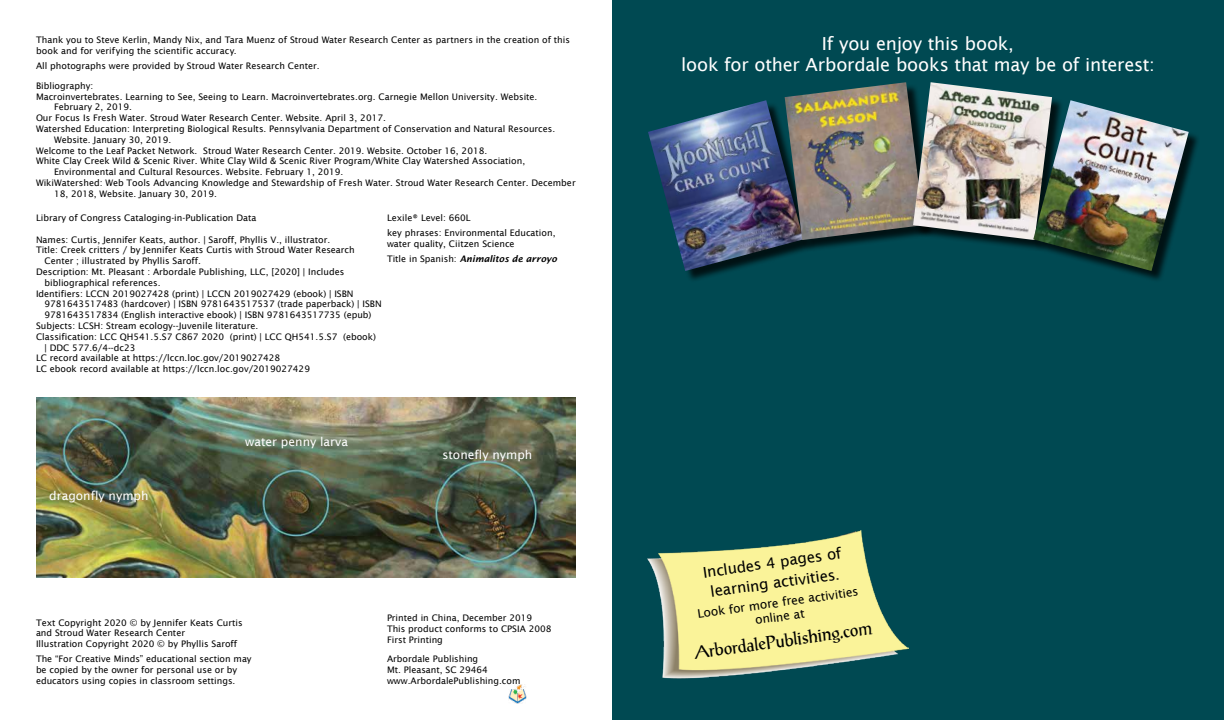
<style>
.page{position:relative;width:1224px;height:720px;background:#fff}
.page>*{position:absolute;margin:0;border:0;box-sizing:border-box;transform-origin:0 0}
.t1{font:18px/21.6px "Lucida Sans";letter-spacing:-.01em;color:#fff;text-align:center}
.t2{font:18px "Post Antiqua";color:#000}
.t3{font:15px/20.4px "Lucida Sans";color:#000;text-align:center}
.t4{font:12px "Lucida Sans";color:#fff}
.t5{font:12px/14.4px "Lucida Sans";color:#000;text-align:center}
.t6{font:9px/10.8px "Lucida Sans";color:#000}
.s1{font-weight:600;font-style:italic}
</style>
<div class="page">
<div style="left:612px;top:0;width:612px;height:720px;background:#004952"></div>
<img style="left:647px;top:530px;width:261px;height:149px">
<img style="left:36px;top:398px;width:540px;height:180px">
<img style="left:508px;top:684px;width:18px;height:20px">
<div style="left:650px;top:102px;width:165px;height:181px;background:#000;opacity:.75"></div>
<img style="left:648px;top:100px;width:155px;height:171px">
<div style="left:787px;top:84px;width:149px;height:168px;background:#000;opacity:.75"></div>
<img style="left:785px;top:82px;width:128px;height:158px">
<div style="left:915px;top:84px;width:149px;height:168px;background:#000;opacity:.75"></div>
<img style="left:913px;top:82px;width:139px;height:158px">
<div style="left:1035px;top:102px;width:166px;height:181px;background:#000;opacity:.75"></div>
<img style="left:1033px;top:100px;width:156px;height:171px">
<p class="t6" style="left:36px;top:34px;width:535px">Thank you to Steve Kerlin, Mandy Nix, and Tara Muenz of Stroud Water Research Center as partners in the creation of this book and for verifying the scientific accuracy.</p>
<p class="t6" style="left:36px;top:60px;width:285px">All photographs were provided by Stroud Water Research Center.</p>
<p class="t6" style="left:36px;top:80px;width:59px">Bibliography:</p>
<p class="t6" style="left:36px;top:91px;width:503px">Macroinvertebrates. Learning to See, Seeing to Learn. Macroinvertebrates.org. Carnegie Mellon University. Website.</p>
<p class="t6" style="left:54px;top:102px;width:79px">February 2, 2019.</p>
<p class="t6" style="left:36px;top:113px;width:351px">Our Focus Is Fresh Water. Stroud Water Research Center. Website. April 3, 2017.</p>
<p class="t6" style="left:36px;top:123px;width:521px">Watershed Education: Interpreting Biological Results. Pennsylvania Department of Conservation and Natural Resources.</p>
<p class="t6" style="left:54px;top:134px;width:119px">Website. January 30, 2019.</p>
<p class="t6" style="left:36px;top:145px;width:453px">Welcome to the Leaf Packet Network. Stroud Water Research Center. 2019. Website. October 16, 2018.</p>
<p class="t6" style="left:36px;top:156px;width:491px">White Clay Creek Wild &amp; Scenic River. White Clay Wild &amp; Scenic River Program/White Clay Watershed Association,</p>
<p class="t6" style="left:54px;top:167px;width:291px">Environmental and Cultural Resources. Website. February 1, 2019.</p>
<p class="t6" style="left:36px;top:177px;width:541px">WikiWatershed: Web Tools Advancing Knowledge and Stewardship of Fresh Water. Stroud Water Research Center. December</p>
<p class="t6" style="left:54px;top:188px;width:164px">18, 2018, Website. January 30, 2019.</p>
<p class="t6" style="left:36px;top:212px;width:222px">Library of Congress Cataloging-in-Publication Data</p>
<p class="t6" style="left:36px;top:234px;width:296px">Names: Curtis, Jennifer Keats, author. | Saroff, Phyllis V., illustrator.</p>
<p class="t6" style="left:36px;top:245px;width:320px">Title: Creek critters / by Jennifer Keats Curtis with Stroud Water Research</p>
<p class="t6" style="left:45px;top:256px;width:158px">Center ; illustrated by Phyllis Saroff.</p>
<p class="t6" style="left:36px;top:266px;width:310px">Description: Mt. Pleasant : Arbordale Publishing, LLC, [2020] | Includes</p>
<p class="t6" style="left:45px;top:277px;width:118px">bibliographical references.</p>
<p class="t6" style="left:36px;top:288px;width:319px">Identifiers: LCCN 2019027428 (print) | LCCN 2019027429 (ebook) | ISBN</p>
<p class="t6" style="left:45px;top:299px;width:339px">9781643517483 (hardcover) | ISBN 9781643517537 (trade paperback) | ISBN</p>
<p class="t6" style="left:45px;top:310px;width:328px">9781643517834 (English interactive ebook) | ISBN 9781643517735 (epub)</p>
<p class="t6" style="left:36px;top:320px;width:224px">Subjects: LCSH: Stream ecology--Juvenile literature.</p>
<p class="t6" style="left:36px;top:331px;width:341px">Classification: LCC QH541.5.S7 C867 2020 (print) | LCC QH541.5.S7 (ebook)</p>
<p class="t6" style="left:45px;top:342px;width:93px">| DDC 577.6/4--dc23</p>
<p class="t6" style="left:36px;top:353px;width:246px">LC record available at https://lccn.loc.gov/2019027428</p>
<p class="t6" style="left:36px;top:364px;width:276px">LC ebook record available at https://lccn.loc.gov/2019027429</p>
<p class="t6" style="left:387px;top:210px;width:170px;line-height:15.3px">Lexile® Level: 660L<br>key phrases: Environmental Education,</p>
<p class="t6" style="left:387px;top:236px;width:172px;line-height:15.3px">water quality, Ciitzen Science<br>Title in Spanish: <span class="s1">Animalitos de arroyo</span></p>
<h3 class="t4" style="left:49px;top:489px;width:101px">dragonfly nymph</h3>
<h3 class="t4" style="left:245px;top:434px;width:104px">water penny larva</h3>
<h3 class="t4" style="left:442px;top:448px;width:91px">stonefly nymph</h3>
<p class="t6" style="left:36px;top:617px;width:208px">Text Copyright 2020 © by Jennifer Keats Curtis and Stroud Water Research Center<br>Illustration Copyright 2020 © by Phyllis Saroff</p>
<p class="t6" style="left:36px;top:654px;width:217px">The “For Creative Minds” educational section may be copied by the owner for personal use or by educators using copies in classroom settings.</p>
<p class="t6" style="left:387px;top:612px;width:166px">Printed in China, December 2019<br>This product conforms to CPSIA 2008<br>First Printing</p>
<p class="t6" style="left:387px;top:654px;width:135px">Arbordale Publishing<br>Mt. Pleasant, SC 29464 www.ArbordalePublishing.com</p>
<h1 class="t1" style="left:681px;top:33px;width:475px">If you enjoy this book,<br>look for other Arbordale books that may be of interest:</h1>
<h2 class="t3" style="left:702px;top:562px;width:141px;rotate:-8deg">Includes 4 pages of learning activities.</h2>
<h3 class="t5" style="left:696px;top:607px;width:164px;rotate:-8deg">Look for more free activities online at</h3>
<h1 class="t2" style="left:693px;top:643px;width:181px;rotate:-8deg">ArbordalePublishing.com</h1>
</div>
